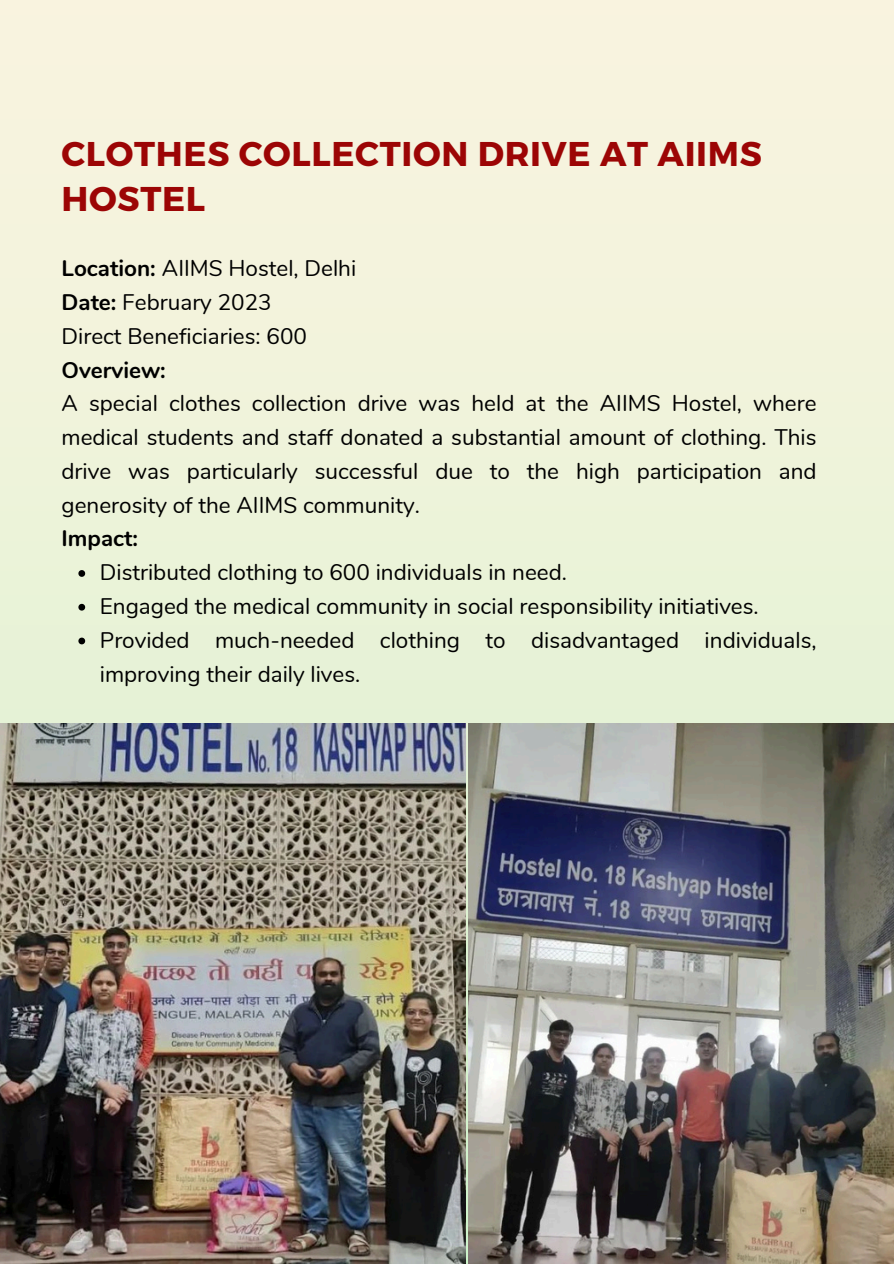
<style>
.page{position:relative;width:894px;height:1264px;background:#fff}
.page>*{position:absolute;margin:0;border:0;box-sizing:border-box;transform-origin:0 0}
.t1{font:700 34.35px/45px "Montserrat";letter-spacing:.02em;color:#9c0505}
.t2{font:22.5px/33.8px "Nunito";color:#000;text-align:justify}
.t3{font:700 22.5px "Nunito";color:#000}
.s1{font-weight:700}
</style>
<div class="page">
<div style="left:0;top:0;width:893px;height:1263px;background:#f2f3dc"></div>
<img style="left:468px;top:723px;width:424px;height:540px">
<svg style="left:78px;top:570px;width:7px;height:7px"></svg>
<svg style="left:78px;top:604px;width:7px;height:6px"></svg>
<svg style="left:78px;top:637px;width:7px;height:7px"></svg>
<img style="left:0;top:723px;width:465px;height:540px">
<p class="t1" style="left:61px;top:129px;width:701px">CLOTHES COLLECTION DRIVE AT AIIMS<br>HOSTEL</p>
<p class="t2" style="left:61px;top:252px;width:296px"><span class="s1">Location:</span> AIIMS Hostel, Delhi</p>
<h2 class="t2" style="left:61px;top:286px;width:212px"><span class="s1">Date:</span> February 2023</h2>
<p class="t2" style="left:61px;top:319px;width:247px">Direct Beneficiaries: 600</p>
<p class="t3" style="left:61px;top:355px;width:106px">Overview:</p>
<p class="t2" style="left:61px;top:387px;width:756px">A special clothes collection drive was held at the AIIMS Hostel, where medical students and staff donated a substantial amount of clothing. This drive was particularly successful due to the high participation and generosity of the AIIMS community.</p>
<p class="t3" style="left:61px;top:523px;width:78px">Impact:</p>
<p class="t2" style="left:100px;top:556px;width:468px">Distributed clothing to 600 individuals in need.</p>
<p class="t2" style="left:100px;top:589px;width:660px">Engaged the medical community in social responsibility initiatives.</p>
<p class="t2" style="left:100px;top:623px;width:718px">Provided much-needed clothing to disadvantaged individuals, improving their daily lives.</p>
</div>
